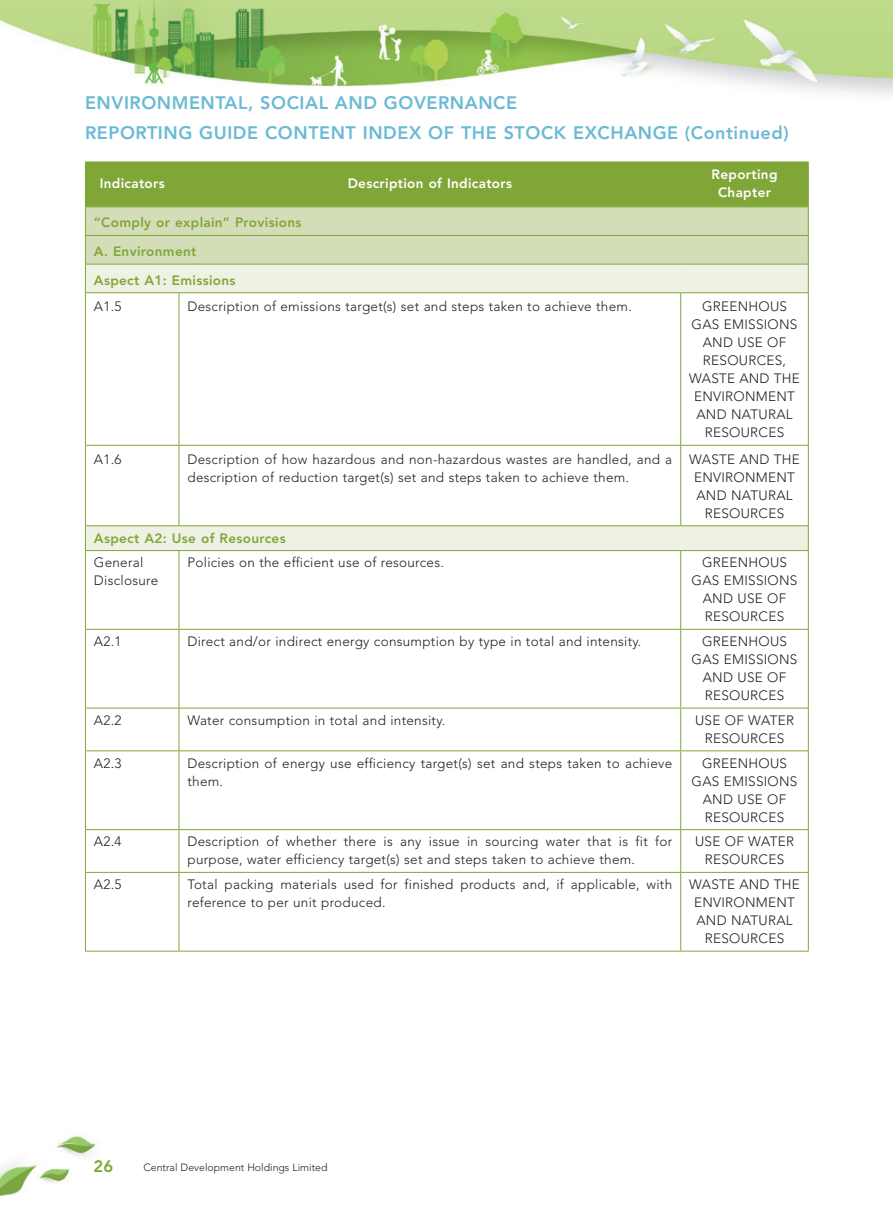
<style>
.page{position:relative;width:893px;height:1212px;background:#fff}
.page>*{position:absolute;margin:0;border:0;box-sizing:border-box;transform-origin:0 0}
.t1{font:800 18px/30px "Avenir LT Std";letter-spacing:.03em;color:#6abad6}
.t2{font:800 16.5px "Avenir LT Std";color:#81a638}
.Body_Text{font:300 13.5px/18px "Avenir LT Std";letter-spacing:.02em;color:#231f20;text-align:center}
.Body_Text-2{font:800 13.5px "Avenir LT Std";letter-spacing:.025em;color:#81a638}
.Body_Text-3{font:800 13.5px/18px "Avenir LT Std";letter-spacing:.025em;color:#fff;text-align:center}
.t3{font:300 10.5px "Avenir LT Std";color:#231f20}
</style>
<div class="page">
<img style="left:0;top:0;width:893px;height:1197px">
<svg style="left:86px;top:293px;width:722px;height:257px"></svg>
<hr style="left:85px;top:951px;width:94px;height:1px;background:#81a638">
<hr style="left:179px;top:951px;width:502px;height:1px;background:#81a638">
<hr style="left:681px;top:951px;width:128px;height:1px;background:#81a638">
<svg style="left:85px;top:162px;width:724px;height:130px;background:#bacd92"></svg>
<hr style="left:85px;top:293px;width:1px;height:152px;background:#81a638">
<hr style="left:85px;top:446px;width:1px;height:79px;background:#81a638">
<hr style="left:85px;top:292px;width:94px;height:1px;background:#81a638">
<hr style="left:85px;top:445px;width:94px;height:1px;background:#81a638">
<hr style="left:179px;top:293px;width:1px;height:152px;background:#81a638">
<hr style="left:179px;top:446px;width:1px;height:79px;background:#81a638">
<hr style="left:179px;top:292px;width:502px;height:1px;background:#81a638">
<hr style="left:179px;top:445px;width:502px;height:1px;background:#81a638">
<hr style="left:680px;top:293px;width:1px;height:152px;background:#81a638">
<hr style="left:680px;top:446px;width:1px;height:79px;background:#81a638">
<hr style="left:681px;top:292px;width:128px;height:1px;background:#81a638">
<hr style="left:808px;top:293px;width:1px;height:152px;background:#81a638">
<hr style="left:808px;top:446px;width:1px;height:79px;background:#81a638">
<hr style="left:681px;top:445px;width:128px;height:1px;background:#81a638">
<svg style="left:85px;top:526px;width:1px;height:24px"></svg>
<hr style="left:85px;top:525px;width:94px;height:1px;background:#81a638">
<hr style="left:179px;top:525px;width:502px;height:1px;background:#81a638">
<hr style="left:681px;top:525px;width:128px;height:1px;background:#81a638">
<svg style="left:808px;top:526px;width:1px;height:24px"></svg>
<hr style="left:85px;top:551px;width:1px;height:78px;background:#81a638">
<hr style="left:85px;top:630px;width:1px;height:78px;background:#81a638">
<hr style="left:85px;top:708px;width:1px;height:42px;background:#81a638">
<hr style="left:85px;top:751px;width:1px;height:78px;background:#81a638">
<hr style="left:85px;top:830px;width:1px;height:42px;background:#81a638">
<hr style="left:85px;top:873px;width:1px;height:78px;background:#81a638">
<hr style="left:85px;top:550px;width:94px;height:1px;background:#81a638">
<hr style="left:85px;top:629px;width:94px;height:1px;background:#81a638">
<hr style="left:85px;top:708px;width:94px;height:1px;background:#81a638">
<hr style="left:85px;top:750px;width:94px;height:1px;background:#81a638">
<hr style="left:85px;top:829px;width:94px;height:1px;background:#81a638">
<hr style="left:85px;top:872px;width:94px;height:1px;background:#81a638">
<hr style="left:179px;top:551px;width:1px;height:78px;background:#81a638">
<hr style="left:179px;top:630px;width:1px;height:78px;background:#81a638">
<hr style="left:179px;top:708px;width:1px;height:42px;background:#81a638">
<hr style="left:179px;top:751px;width:1px;height:78px;background:#81a638">
<hr style="left:179px;top:830px;width:1px;height:42px;background:#81a638">
<hr style="left:179px;top:873px;width:1px;height:78px;background:#81a638">
<hr style="left:179px;top:550px;width:502px;height:1px;background:#81a638">
<hr style="left:179px;top:629px;width:502px;height:1px;background:#81a638">
<hr style="left:179px;top:708px;width:502px;height:1px;background:#81a638">
<hr style="left:179px;top:750px;width:502px;height:1px;background:#81a638">
<hr style="left:179px;top:829px;width:502px;height:1px;background:#81a638">
<hr style="left:179px;top:872px;width:502px;height:1px;background:#81a638">
<hr style="left:680px;top:551px;width:1px;height:78px;background:#81a638">
<hr style="left:680px;top:630px;width:1px;height:78px;background:#81a638">
<hr style="left:680px;top:708px;width:1px;height:42px;background:#81a638">
<hr style="left:680px;top:751px;width:1px;height:78px;background:#81a638">
<hr style="left:680px;top:830px;width:1px;height:42px;background:#81a638">
<hr style="left:680px;top:873px;width:1px;height:78px;background:#81a638">
<hr style="left:681px;top:550px;width:128px;height:1px;background:#81a638">
<hr style="left:808px;top:551px;width:1px;height:78px;background:#81a638">
<hr style="left:808px;top:630px;width:1px;height:78px;background:#81a638">
<hr style="left:808px;top:708px;width:1px;height:42px;background:#81a638">
<hr style="left:808px;top:751px;width:1px;height:78px;background:#81a638">
<hr style="left:808px;top:830px;width:1px;height:42px;background:#81a638">
<hr style="left:808px;top:873px;width:1px;height:78px;background:#81a638">
<hr style="left:681px;top:629px;width:128px;height:1px;background:#81a638">
<hr style="left:681px;top:708px;width:128px;height:1px;background:#81a638">
<hr style="left:681px;top:750px;width:128px;height:1px;background:#81a638">
<hr style="left:681px;top:829px;width:128px;height:1px;background:#81a638">
<hr style="left:681px;top:872px;width:128px;height:1px;background:#81a638">
<h1 class="t1" style="left:85px;top:88px;width:705px">ENVIRONMENTAL, SOCIAL AND GOVERNANCE<br>REPORTING GUIDE CONTENT INDEX OF THE STOCK EXCHANGE (Continued)</h1>
<p class="Body_Text-3" style="left:100px;top:174px;width:67px">Indicators</p>
<p class="Body_Text-3" style="left:348px;top:174px;width:166px">Description of Indicators</p>
<p class="Body_Text-3" style="left:712px;top:165px;width:67px">Reporting<br>Chapter</p>
<p class="Body_Text-2" style="left:94px;top:215px;width:209px">“Comply or explain” Provisions</p>
<p class="Body_Text-2" style="left:94px;top:243px;width:104px">A. Environment</p>
<p class="Body_Text-2" style="left:94px;top:272px;width:143px">Aspect A1: Emissions</p>
<p class="Body_Text" style="left:94px;top:298px;width:29px">A1.5</p>
<p class="Body_Text" style="left:187px;top:298px;width:446px">Description of emissions target(s) set and steps taken to achieve them.</p>
<p class="Body_Text" style="left:689px;top:298px;width:112px">GREENHOUS<br>GAS EMISSIONS<br>AND USE OF<br>RESOURCES,<br>WASTE AND THE<br>ENVIRONMENT<br>AND NATURAL<br>RESOURCES</p>
<p class="Body_Text" style="left:94px;top:450px;width:29px">A1.6</p>
<p class="Body_Text" style="left:187px;top:450px;width:486px;text-align:left">Description of how hazardous and non-hazardous wastes are handled, and a description of reduction target(s) set and steps taken to achieve them.</p>
<p class="Body_Text" style="left:689px;top:450px;width:112px">WASTE AND THE<br>ENVIRONMENT<br>AND NATURAL<br>RESOURCES</p>
<p class="Body_Text-2" style="left:94px;top:530px;width:193px">Aspect A2: Use of Resources</p>
<p class="Body_Text" style="left:94px;top:554px;width:66px;text-align:left">General<br>Disclosure</p>
<p class="Body_Text" style="left:187px;top:554px;width:258px">Policies on the efficient use of resources.</p>
<p class="Body_Text" style="left:692px;top:554px;width:107px">GREENHOUS<br>GAS EMISSIONS<br>AND USE OF<br>RESOURCES</p>
<p class="Body_Text" style="left:94px;top:632px;width:29px">A2.1</p>
<p class="Body_Text" style="left:187px;top:632px;width:455px">Direct and/or indirect energy consumption by type in total and intensity.</p>
<p class="Body_Text" style="left:692px;top:632px;width:107px">GREENHOUS<br>GAS EMISSIONS<br>AND USE OF<br>RESOURCES</p>
<p class="Body_Text" style="left:94px;top:711px;width:29px">A2.2</p>
<p class="Body_Text" style="left:187px;top:711px;width:259px">Water consumption in total and intensity.</p>
<p class="Body_Text" style="left:695px;top:711px;width:100px">USE OF WATER<br>RESOURCES</p>
<p class="Body_Text" style="left:94px;top:754px;width:29px">A2.3</p>
<p class="Body_Text" style="left:187px;top:754px;width:486px;text-align:left">Description of energy use efficiency target(s) set and steps taken to achieve them.</p>
<p class="Body_Text" style="left:692px;top:754px;width:107px">GREENHOUS<br>GAS EMISSIONS<br>AND USE OF<br>RESOURCES</p>
<p class="Body_Text" style="left:94px;top:833px;width:29px">A2.4</p>
<p class="Body_Text" style="left:187px;top:833px;width:486px;text-align:left">Description of whether there is any issue in sourcing water that is fit for purpose, water efficiency target(s) set and steps taken to achieve them.</p>
<p class="Body_Text" style="left:695px;top:833px;width:100px">USE OF WATER<br>RESOURCES</p>
<p class="Body_Text" style="left:94px;top:875px;width:29px">A2.5</p>
<p class="Body_Text" style="left:187px;top:875px;width:486px;text-align:left">Total packing materials used for finished products and, if applicable, with reference to per unit produced.</p>
<p class="Body_Text" style="left:689px;top:875px;width:112px">WASTE AND THE<br>ENVIRONMENT<br>AND NATURAL<br>RESOURCES</p>
<p class="t2" style="left:94px;top:1156px;width:21px">26</p>
<p class="t3" style="left:144px;top:1161px;width:186px">Central Development Holdings Limited</p>
</div>
